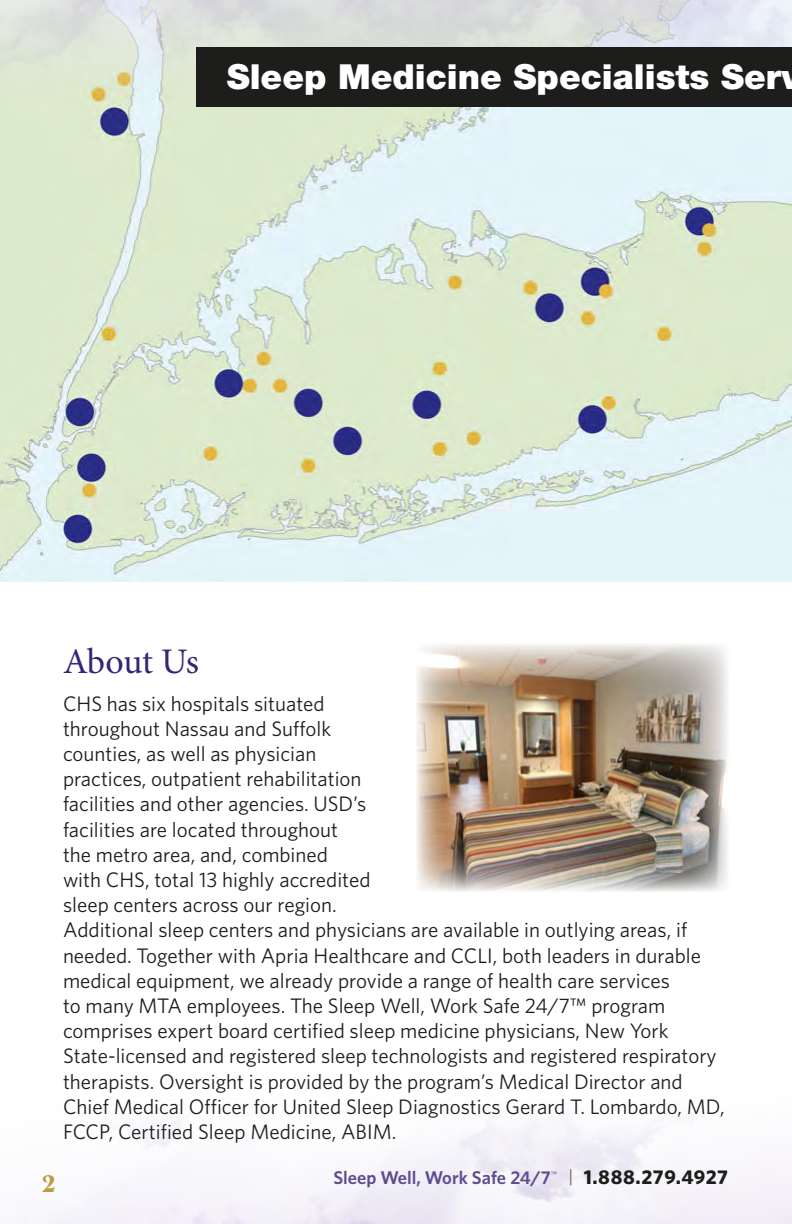
<style>
.page{position:relative;width:792px;height:1224px;background:#fff}
.page>*{position:absolute;margin:0;border:0;box-sizing:border-box;transform-origin:0 0}
.t1{font:36px "Minion Pro";letter-spacing:-.01em;color:#352575}
.t2{font:900 34.6px "Helvetica Neue";color:#fff}
.t3{font:24px "Long Island";color:#b89d38}
.t4{font:21px/25.2px "Whitney";color:#1d1d1b}
.t5{font:600 18.4px "Whitney";color:#5f4c8f}
.s1{font-weight:400;font-size:18px;color:#646363}
.s2{font-weight:700;font-size:20px;color:#1d1d1b}
</style>
<div class="page">
<img style="left:0;top:141px;width:792px;height:440px">
<img style="left:0;top:0;width:792px;height:141px">
<div style="left:197px;top:48px;width:595px;height:59px;background:#1d1d1b"></div>
<img style="left:416px;top:644px;width:312px;height:247px">
<p class="t2" style="left:227px;top:56px;width:576px">Sleep Medicine Specialists Serv</p>
<p class="t1" style="left:63px;top:637px;width:138px">About Us</p>
<p class="t4" style="left:63px;top:690px;width:663px">CHS has six hospitals situated<br>throughout Nassau and Suffolk<br>counties, as well as physician<br>practices, outpatient rehabilitation<br>facilities and other agencies. USD’s<br>facilities are located throughout<br>the metro area, and, combined<br>with CHS, total 13 highly accredited<br>sleep centers across our region.<br>Additional sleep centers and physicians are available in outlying areas, if needed. Together with Apria Healthcare and CCLI, both leaders in durable medical equipment, we already provide a range of health care services<br>to many MTA employees. The Sleep Well, Work Safe 24/7™ program comprises expert board certified sleep medicine physicians, New York State-licensed and registered sleep technologists and registered respiratory therapists. Oversight is provided by the program’s Medical Director and Chief Medical Officer for United Sleep Diagnostics Gerard T. Lombardo, MD, FCCP, Certified Sleep Medicine, ABIM.</p>
<p class="t3" style="left:42px;top:1170px;width:16px">2</p>
<p class="t5" style="left:333px;top:1167px;width:396px">Sleep Well, Work Safe 24/7<sup>™</sup> <span class="s1">|</span> <span class="s2">1.888.279.4927</span></p>
</div>
